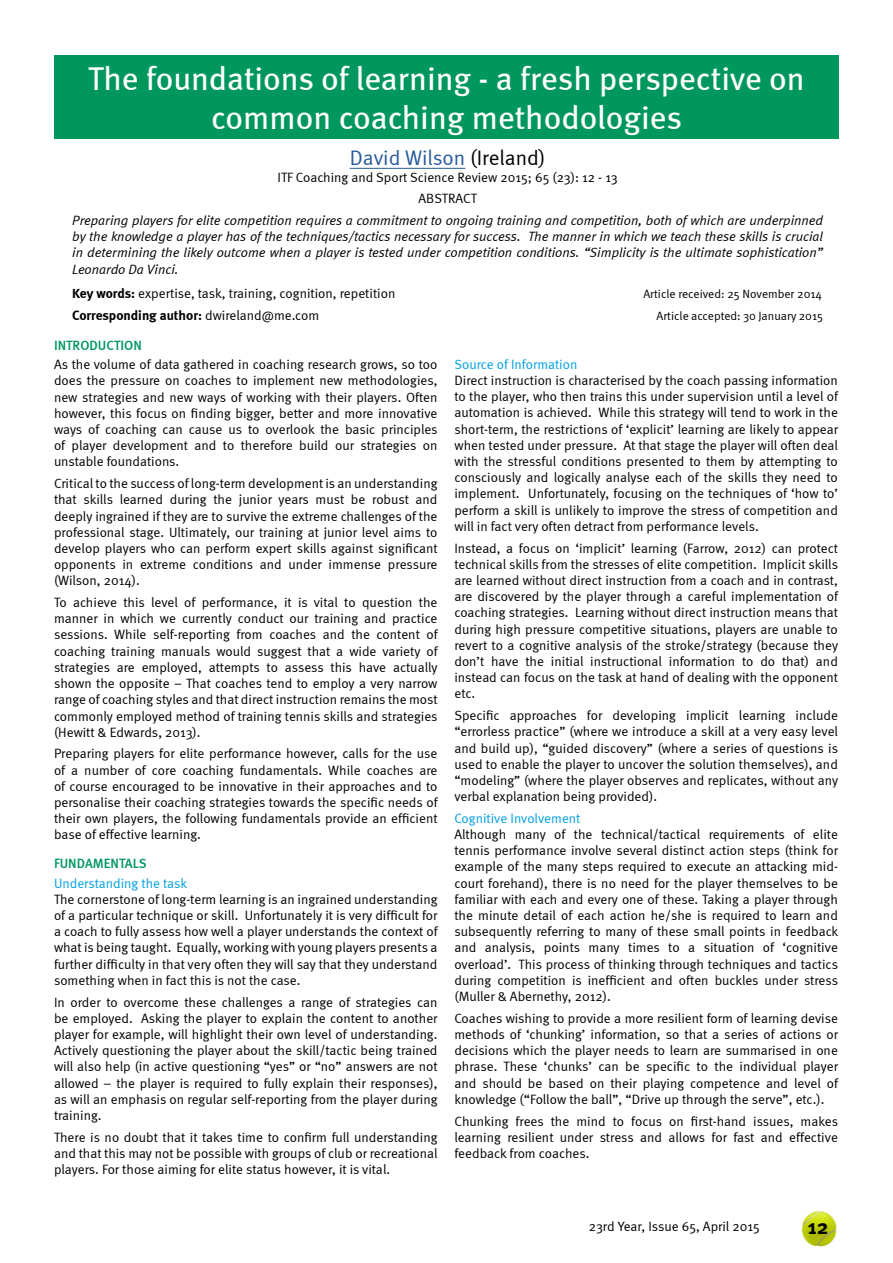
<style>
.page{position:relative;width:893px;height:1263px;background:#fff}
.page>*{position:absolute;margin:0;border:0;box-sizing:border-box;transform-origin:0 0}
.t1{font:33px/39.6px "Meta";color:#fff;text-align:center}
.t2{font:21px "Meta Normal";color:#275b9b}
.t3{font:700 21px "Meta";color:#000}
.t4{font:13.5px/16.2px "Meta Normal";color:#000;text-align:justify}
.t5{font:italic 13.5px/16.2px "Meta Normal";color:#000;text-align:justify}
.t6{font:13.5px "Meta Normal";color:#009fe3}
.t7{font:700 13.5px "Meta";color:#000}
.t8{font:13.5px "Meta Medium LF";color:#00975f}
.t9{font:12px "Meta Normal";color:#000}
.s1{color:#000}
.s2{font-family:"Meta";font-weight:700}
.s3{font-family:"Meta Normal";font-weight:400}
</style>
<div class="page">
<img style="left:801px;top:1211px;width:36px;height:36px">
<div style="left:54px;top:55px;width:785px;height:83px;background:#00975f"></div>
<hr style="left:350px;top:168px;width:115px;height:1px;background:#275b9b">
<h1 class="t1" style="left:88px;top:58px;width:718px">The foundations of learning - a fresh perspective on common coaching methodologies</h1>
<h2 class="t2" style="left:350px;top:146px;width:197px">David Wilson <span class="s1">(Ireland)</span></h2>
<p class="t4" style="left:278px;top:166px;width:342px;line-height:21.8px;text-align:center">ITF Coaching and Sport Science Review 2015; 65 (23): 12 - 13<br>ABSTRACT</p>
<p class="t5" style="left:72px;top:212px;width:752px">Preparing players for elite competition requires a commitment to ongoing training and competition, both of which are underpinned by the knowledge a player has of the techniques/tactics necessary for success. The manner in which we teach these skills is crucial in determining the likely outcome when a player is tested under competition conditions. “Simplicity is the ultimate sophistication” Leonardo Da Vinci.</p>
<p class="t4" style="left:72px;top:285px;width:325px"><span class="s2">Key words:</span> expertise, task, training, cognition, repetition</p>
<p class="t9" style="left:643px;top:287px;width:180px">Article received: 25 November 2014</p>
<p class="t7" style="left:72px;top:307px;width:249px">Corresponding author: <span class="s3">dwireland@me.com</span></p>
<p class="t9" style="left:656px;top:309px;width:168px">Article accepted: 30 January 2015</p>
<p class="t8" style="left:54px;top:337px;width:89px">INTRODUCTION</p>
<p class="t4" style="left:54px;top:356px;width:385px">As the volume of data gathered in coaching research grows, so too does the pressure on coaches to implement new methodologies, new strategies and new ways of working with their players. Often however, this focus on finding bigger, better and more innovative ways of coaching can cause us to overlook the basic principles of player development and to therefore build our strategies on unstable foundations.</p>
<p class="t4" style="left:54px;top:475px;width:385px">Critical to the success of long-term development is an understanding that skills learned during the junior years must be robust and deeply ingrained if they are to survive the extreme challenges of the professional stage. Ultimately, our training at junior level aims to develop players who can perform expert skills against significant opponents in extreme conditions and under immense pressure (Wilson, 2014).</p>
<p class="t4" style="left:54px;top:594px;width:385px">To achieve this level of performance, it is vital to question the manner in which we currently conduct our training and practice sessions. While self-reporting from coaches and the content of coaching training manuals would suggest that a wide variety of strategies are employed, attempts to assess this have actually shown the opposite – That coaches tend to employ a very narrow range of coaching styles and that direct instruction remains the most commonly employed method of training tennis skills and strategies (Hewitt &amp; Edwards, 2013).</p>
<p class="t4" style="left:54px;top:745px;width:385px">Preparing players for elite performance however, calls for the use of a number of core coaching fundamentals. While coaches are of course encouraged to be innovative in their approaches and to personalise their coaching strategies towards the specific needs of their own players, the following fundamentals provide an efficient base of effective learning.</p>
<p class="t8" style="left:54px;top:855px;width:94px">FUNDAMENTALS</p>
<p class="t6" style="left:54px;top:875px;width:135px">Understanding the task</p>
<p class="t4" style="left:54px;top:891px;width:385px">The cornerstone of long-term learning is an ingrained understanding of a particular technique or skill. Unfortunately it is very difficult for a coach to fully assess how well a player understands the context of what is being taught. Equally, working with young players presents a further difficulty in that very often they will say that they understand something when in fact this is not the case.</p>
<p class="t4" style="left:54px;top:993px;width:385px">In order to overcome these challenges a range of strategies can be employed. Asking the player to explain the content to another player for example, will highlight their own level of understanding.<br>Actively questioning the player about the skill/tactic being trained will also help (in active questioning “yes” or “no” answers are not allowed – the player is required to fully explain their responses), as will an emphasis on regular self-reporting from the player during training.</p>
<p class="t4" style="left:54px;top:1129px;width:385px">There is no doubt that it takes time to confirm full understanding and that this may not be possible with groups of club or recreational players. For those aiming for elite status however, it is vital.</p>
<p class="t6" style="left:454px;top:356px;width:124px">Source of Information</p>
<p class="t4" style="left:454px;top:372px;width:385px">Direct instruction is characterised by the coach passing information to the player, who then trains this under supervision until a level of automation is achieved. While this strategy will tend to work in the short-term, the restrictions of ‘explicit’ learning are likely to appear when tested under pressure. At that stage the player will often deal with the stressful conditions presented to them by attempting to consciously and logically analyse each of the skills they need to implement. Unfortunately, focusing on the techniques of ‘how to’ perform a skill is unlikely to improve the stress of competition and will in fact very often detract from performance levels.</p>
<p class="t4" style="left:454px;top:540px;width:385px">Instead, a focus on ‘implicit’ learning (Farrow, 2012) can protect technical skills from the stresses of elite competition. Implicit skills are learned without direct instruction from a coach and in contrast, are discovered by the player through a careful implementation of coaching strategies. Learning without direct instruction means that during high pressure competitive situations, players are unable to revert to a cognitive analysis of the stroke/strategy (because they don’t have the initial instructional information to do that) and instead can focus on the task at hand of dealing with the opponent etc.</p>
<p class="t4" style="left:454px;top:707px;width:385px">Specific approaches for developing implicit learning include “errorless practice” (where we introduce a skill at a very easy level and build up), “guided discovery” (where a series of questions is used to enable the player to uncover the solution themselves), and “modeling” (where the player observes and replicates, without any verbal explanation being provided).</p>
<p class="t6" style="left:454px;top:810px;width:128px">Cognitive Involvement</p>
<p class="t4" style="left:454px;top:826px;width:385px">Although many of the technical/tactical requirements of elite tennis performance involve several distinct action steps (think for example of the many steps required to execute an attacking mid&shy;court forehand), there is no need for the player themselves to be familiar with each and every one of these. Taking a player through the minute detail of each action he/she is required to learn and subsequently referring to many of these small points in feedback and analysis, points many times to a situation of ‘cognitive overload’. This process of thinking through techniques and tactics during competition is inefficient and often buckles under stress (Muller &amp; Abernethy, 2012).</p>
<p class="t4" style="left:454px;top:1010px;width:385px">Coaches wishing to provide a more resilient form of learning devise methods of ‘chunking’ information, so that a series of actions or decisions which the player needs to learn are summarised in one phrase. These ‘chunks’ can be specific to the individual player and should be based on their playing competence and level of knowledge (“Follow the ball”, “Drive up through the serve”, etc.).</p>
<p class="t4" style="left:454px;top:1112px;width:385px">Chunking frees the mind to focus on first-hand issues, makes learning resilient under stress and allows for fast and effective feedback from coaches.</p>
<p class="t4" style="left:589px;top:1218px;width:172px">23rd Year, Issue 65, April 2015</p>
<h2 class="t3" style="left:808px;top:1214px;width:22px">12</h2>
</div>
